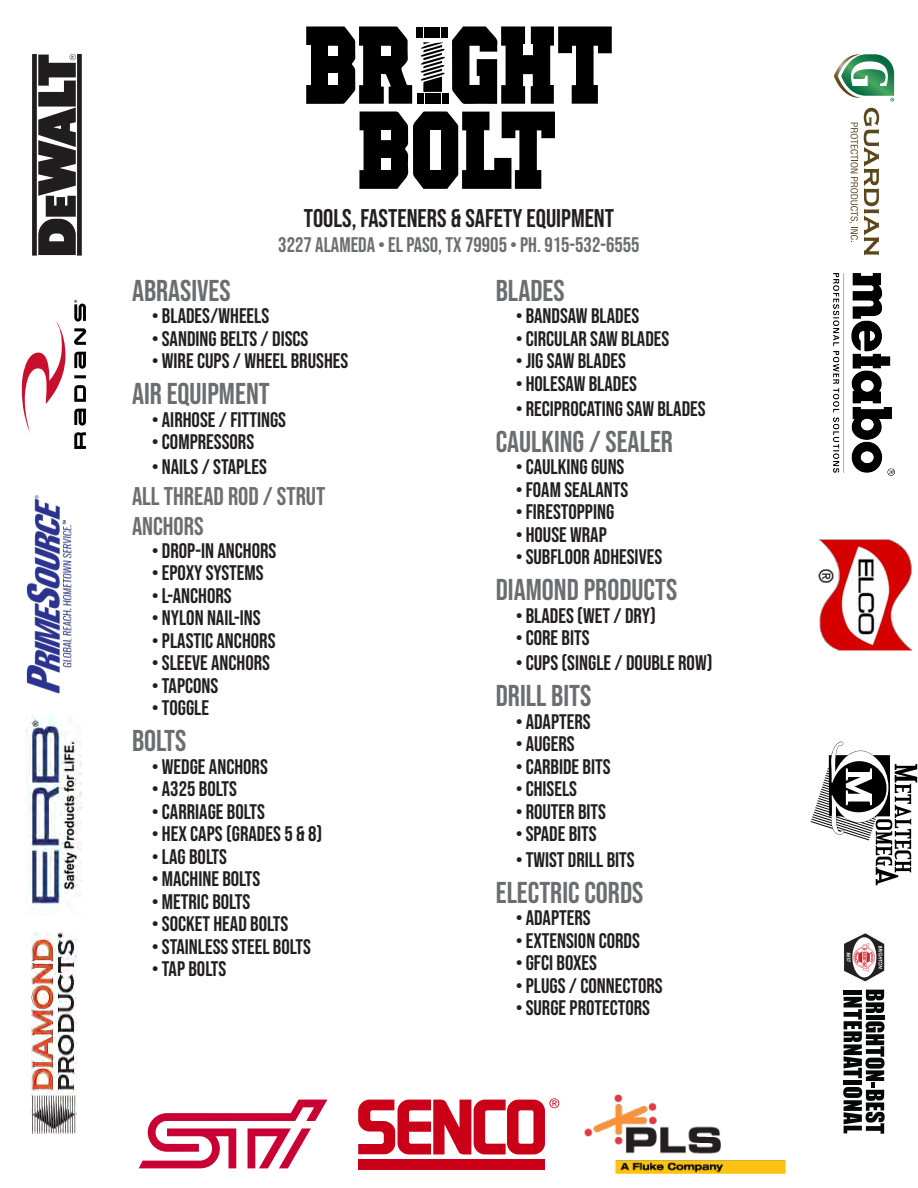
<style>
.page{position:relative;width:918px;height:1188px;background:#fff}
.page>*{position:absolute;margin:0;border:0;box-sizing:border-box;transform-origin:0 0}
.Paragraph_Style_1{font:30px "Bebas Neue";color:#6c6d70}
.t1{font:25.5px "Bebas Neue";color:#231f20}
.t2{font:25.5px "Bebas Neue";color:#6c6d70}
.t3{font:21px "Bebas Neue";color:#231f20}
.t4{font:21px "Bebas Neue";color:#6c6d70}
</style>
<div class="page">
<svg style="left:306px;top:26px;width:106px;height:78px"></svg>
<svg style="left:359px;top:111px;width:196px;height:78px"></svg>
<svg style="left:452px;top:26px;width:160px;height:78px"></svg>
<div style="left:306px;top:46px;width:5px;height:39px;background:#fff"></div>
<div style="left:425px;top:27px;width:15px;height:10px;background:#000"></div>
<div style="left:425px;top:93px;width:16px;height:11px;background:#000"></div>
<div style="left:416px;top:27px;width:7px;height:10px;background:#000"></div>
<div style="left:442px;top:27px;width:6px;height:10px;background:#000"></div>
<div style="left:417px;top:93px;width:7px;height:11px;background:#000"></div>
<div style="left:442px;top:93px;width:7px;height:11px;background:#000"></div>
<svg style="left:421px;top:42px;width:24px;height:50px"></svg>
<div style="left:381px;top:46px;width:9px;height:10px;background:#fff"></div>
<div style="left:328px;top:74px;width:10px;height:11px;background:#fff"></div>
<div style="left:328px;top:46px;width:9px;height:9px;background:#fff"></div>
<div style="left:381px;top:158px;width:10px;height:12px;background:#fff"></div>
<div style="left:381px;top:130px;width:10px;height:10px;background:#fff"></div>
<div style="left:430px;top:130px;width:10px;height:40px;background:#fff"></div>
<svg style="left:32px;top:54px;width:50px;height:202px"></svg>
<svg style="left:22px;top:320px;width:44px;height:114px"></svg>
<svg style="left:74px;top:432px;width:12px;height:17px"></svg>
<svg style="left:74px;top:409px;width:12px;height:17px"></svg>
<svg style="left:74px;top:385px;width:12px;height:17px"></svg>
<svg style="left:74px;top:375px;width:12px;height:3px"></svg>
<svg style="left:74px;top:352px;width:12px;height:17px"></svg>
<svg style="left:74px;top:328px;width:12px;height:17px"></svg>
<svg style="left:74px;top:300px;width:12px;height:22px"></svg>
<img style="left:26px;top:495px;width:46px;height:199px">
<img style="left:26px;top:715px;width:56px;height:194px">
<img style="left:32px;top:932px;width:44px;height:202px">
<svg style="left:864px;top:108px;width:15px;height:147px"></svg>
<svg style="left:849px;top:123px;width:9px;height:119px"></svg>
<svg style="left:834px;top:54px;width:60px;height:48px"></svg>
<img style="left:834px;top:274px;width:60px;height:201px">
<img style="left:818px;top:539px;width:94px;height:112px">
<svg style="left:811px;top:742px;width:106px;height:143px"></svg>
<svg style="left:139px;top:1100px;width:188px;height:68px"></svg>
<div style="left:358px;top:1159px;width:187px;height:10px;background:#c90017"></div>
<svg style="left:358px;top:1098px;width:201px;height:57px"></svg>
<img style="left:584px;top:1094px;width:202px;height:80px">
<svg style="left:843px;top:990px;width:42px;height:144px"></svg>
<svg style="left:843px;top:933px;width:42px;height:49px"></svg>
<p class="t1" style="left:304px;top:204px;width:312px">TOOLS, FASTENERS &amp; SAFETY EQUIPMENT</p>
<p class="t4" style="left:278px;top:233px;width:363px">3227 ALAMEDA • EL PASO, TX 79905 • PH. 915-532-6555</p>
<p class="Paragraph_Style_1" style="left:496px;top:273px;width:70px">BLADES</p>
<p class="t3" style="left:516px;top:304px;width:125px">• BANDSAW BLADES</p>
<p class="t3" style="left:516px;top:326px;width:155px">• CIRCULAR SAW BLADES</p>
<p class="t3" style="left:516px;top:349px;width:111px">• JiG SAW BLADES</p>
<p class="t3" style="left:516px;top:371px;width:122px">• HOLESAW BLADES</p>
<p class="t3" style="left:516px;top:397px;width:191px">• RECIPROCATING SAW BLADES</p>
<p class="Paragraph_Style_1" style="left:496px;top:424px;width:179px">CAULKING / SEALER</p>
<p class="t3" style="left:516px;top:455px;width:110px">• CAULKING GUNS</p>
<p class="t3" style="left:516px;top:478px;width:114px">• FOAM SEALANTS</p>
<p class="t3" style="left:516px;top:500px;width:100px">• FIRESTOPPING</p>
<p class="t3" style="left:516px;top:523px;width:92px">• HOUSE WRAP</p>
<p class="t3" style="left:516px;top:545px;width:148px">• SUBFLOOR ADHESIVES</p>
<p class="Paragraph_Style_1" style="left:496px;top:573px;width:183px">DIAMOND PRODUCTS</p>
<p class="t3" style="left:516px;top:604px;width:142px">• BLADES (WET / DRY)</p>
<p class="t3" style="left:516px;top:626px;width:75px">• CORE BITS</p>
<p class="t3" style="left:516px;top:651px;width:198px">• CUPS (SINGLE / DOUBLE ROW)</p>
<p class="Paragraph_Style_1" style="left:496px;top:679px;width:97px">DRILL BITS</p>
<p class="t3" style="left:516px;top:710px;width:76px">• ADAPTERS</p>
<p class="t3" style="left:516px;top:732px;width:60px">• AUGERS</p>
<p class="t3" style="left:516px;top:755px;width:96px">• CARBIDE BITS</p>
<p class="t3" style="left:516px;top:777px;width:63px">• CHISELS</p>
<p class="t3" style="left:516px;top:800px;width:92px">• ROUTER BITS</p>
<p class="t3" style="left:516px;top:822px;width:82px">• SPADE BITS</p>
<p class="t3" style="left:516px;top:848px;width:120px">• TWIST DRILL BITS</p>
<p class="Paragraph_Style_1" style="left:496px;top:875px;width:149px">ELECTRIC CORDS</p>
<p class="t3" style="left:516px;top:906px;width:76px">• ADAPTERS</p>
<p class="t3" style="left:516px;top:929px;width:125px">• EXTENSION CORDS</p>
<p class="t3" style="left:516px;top:951px;width:83px">• GFCI BOXES</p>
<p class="t3" style="left:516px;top:974px;width:148px">• PLUGS / CONNECTORS</p>
<p class="t3" style="left:516px;top:996px;width:135px">• SURGE PROTECTORS</p>
<p class="Paragraph_Style_1" style="left:132px;top:273px;width:100px">ABRASIVES</p>
<p class="t3" style="left:152px;top:304px;width:119px">• BLADES/WHEELS</p>
<p class="t3" style="left:152px;top:326px;width:158px">• SANDING BELTS / DISCS</p>
<p class="t3" style="left:152px;top:349px;width:198px">• WIRE CUPS / WHEEL BRUSHES</p>
<p class="Paragraph_Style_1" style="left:132px;top:377px;width:139px">AIR EQUIPMENT</p>
<p class="t3" style="left:152px;top:407px;width:135px">• AIRHOSE / FITTINGS</p>
<p class="t3" style="left:152px;top:430px;width:103px">• COMPRESSORS</p>
<p class="t3" style="left:152px;top:455px;width:116px">• NAILS / STAPLES</p>
<p class="t2" style="left:132px;top:482px;width:195px">ALL THREAD ROD / STRUT</p>
<p class="t2" style="left:132px;top:512px;width:73px">ANCHORS</p>
<p class="t3" style="left:152px;top:539px;width:126px">• DROP-IN ANCHORS</p>
<p class="t3" style="left:152px;top:561px;width:113px">• EPOXY SYSTEMS</p>
<p class="t3" style="left:152px;top:584px;width:81px">• L-ANCHORS</p>
<p class="t3" style="left:152px;top:606px;width:110px">• NYLON NAIL-INS</p>
<p class="t3" style="left:152px;top:629px;width:125px">• PLASTIC ANCHORS</p>
<p class="t3" style="left:152px;top:651px;width:119px">• SLEEVE ANCHORS</p>
<p class="t3" style="left:152px;top:674px;width:68px">• TAPCONS</p>
<p class="t3" style="left:152px;top:696px;width:58px">• TOGGLE</p>
<p class="Paragraph_Style_1" style="left:132px;top:724px;width:56px">BOLTS</p>
<p class="t3" style="left:152px;top:755px;width:117px">• WEDGE ANCHORS</p>
<p class="t3" style="left:152px;top:777px;width:86px">• A325 BOLTS</p>
<p class="t3" style="left:152px;top:800px;width:114px">• CARRIAGE BOLTS</p>
<p class="t3" style="left:152px;top:822px;width:172px">• HEX CAPS (GRADES 5 &amp; 8)</p>
<p class="t3" style="left:152px;top:845px;width:76px">• LAG BOLTS</p>
<p class="t3" style="left:152px;top:867px;width:110px">• MACHINE BOLTS</p>
<p class="t3" style="left:152px;top:890px;width:100px">• METRIC BOLTS</p>
<p class="t3" style="left:152px;top:912px;width:137px">• SOCKET HEAD BOLTS</p>
<p class="t3" style="left:152px;top:935px;width:160px">• STAINLESS STEEL BOLTS</p>
<p class="t3" style="left:152px;top:957px;width:76px">• TAP BOLTS</p>
</div>
